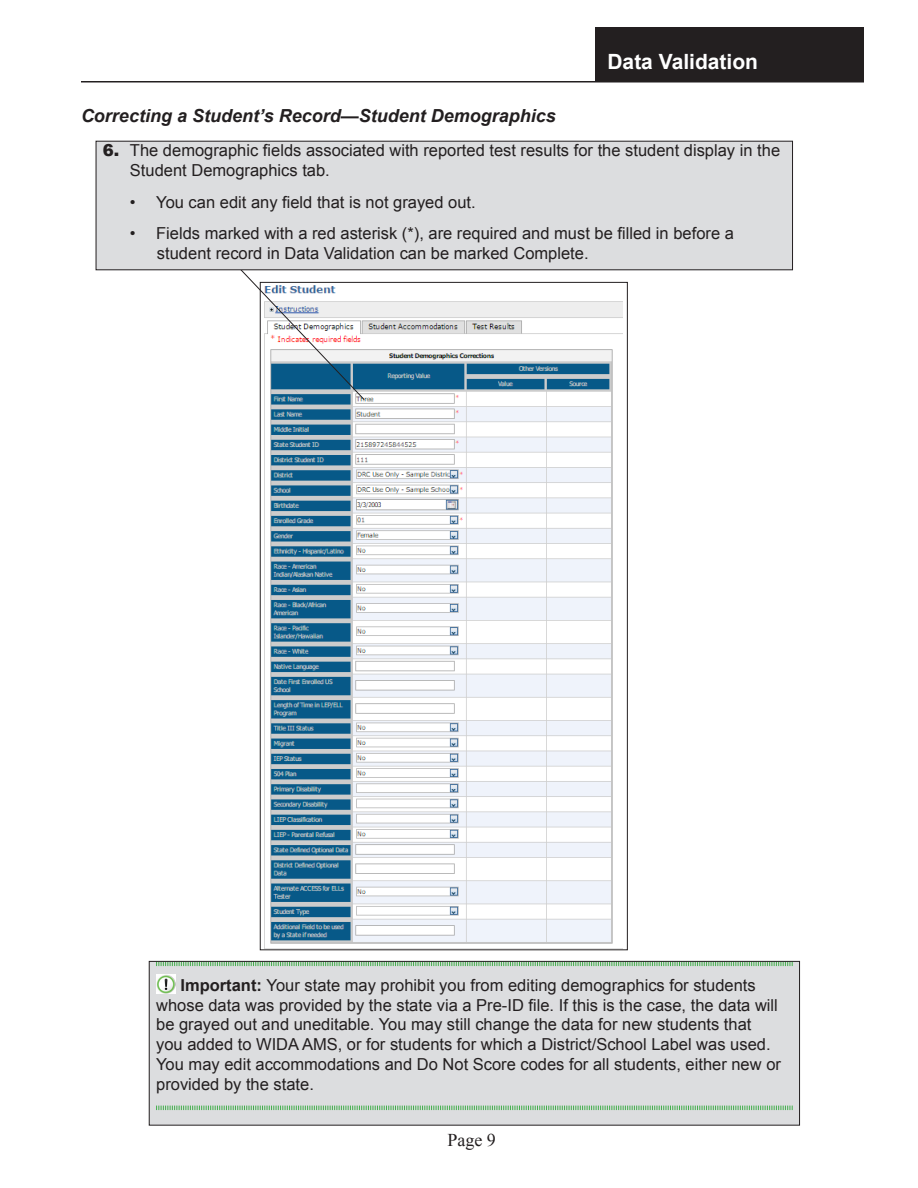
<style>
.page{position:relative;width:918px;height:1188px;background:#fff}
.page>*{position:absolute;margin:0;border:0;box-sizing:border-box;transform-origin:0 0}
.t1{font:700 21px "Arial";color:#fff}
.t2{font:italic 700 18px "Arial";color:#231f20}
.t3{font:18px "Times New Roman";color:#231f20}
.t4{font:16.5px/19.8px "Arial";color:#231f20}
.s1{font-weight:900}
.s2{font-weight:700}
</style>
<div class="page">
<hr style="left:81px;top:81px;width:783px;height:1px;background:#231f20">
<div style="left:596px;top:27px;width:268px;height:54px;background:#231f20"></div>
<img style="left:264px;top:301px;width:359px;height:647px">
<svg style="left:124px;top:270px;width:241px;height:131px"></svg>
<div style="left:96px;top:141px;width:697px;height:129px;background:#dcdddf"></div>
<div style="left:96px;top:141px;width:697px;height:129px;border:1px solid #231f20"></div>
<div style="left:149px;top:961px;width:651px;height:164px;background:#dcdddf"></div>
<svg style="left:156px;top:963px;width:637px;height:4px"></svg>
<svg style="left:156px;top:1105px;width:637px;height:6px"></svg>
<img style="left:156px;top:974px;width:20px;height:20px">
<div style="left:149px;top:961px;width:651px;height:164px;border:1px solid #231f20"></div>
<p class="t1" style="left:608px;top:48px;width:152px">Data Validation</p>
<p class="t2" style="left:81px;top:104px;width:476px">Correcting a Student’s Record—Student Demographics</p>
<p class="t4" style="left:130px;top:141px;width:652px;text-indent:-27px"><span class="s1">6.</span> The demographic fields associated with reported test results for the student display in the<br>Student Demographics tab.</p>
<p class="t4" style="left:130px;top:193px;width:347px">• You can edit any field that is not grayed out.</p>
<p class="t4" style="left:157px;top:223px;width:578px;text-indent:-27px">• Fields marked with a red asterisk (*), are required and must be filled in before a student record in Data Validation can be marked Complete.</p>
<p class="t4" style="left:156px;top:975px;width:626px;text-indent:24px"><span class="s2">Important:</span> Your state may prohibit you from editing demographics for students whose data was provided by the state via a Pre‑ID file. If this is the case, the data will be grayed out and uneditable. You may still change the data for new students that you added to WIDA AMS, or for students for which a District/School Label was used.<br>You may edit accommodations and Do Not Score codes for all students, either new or provided by the state.</p>
<p class="t3" style="left:447px;top:1128px;width:50px">Page 9</p>
</div>
